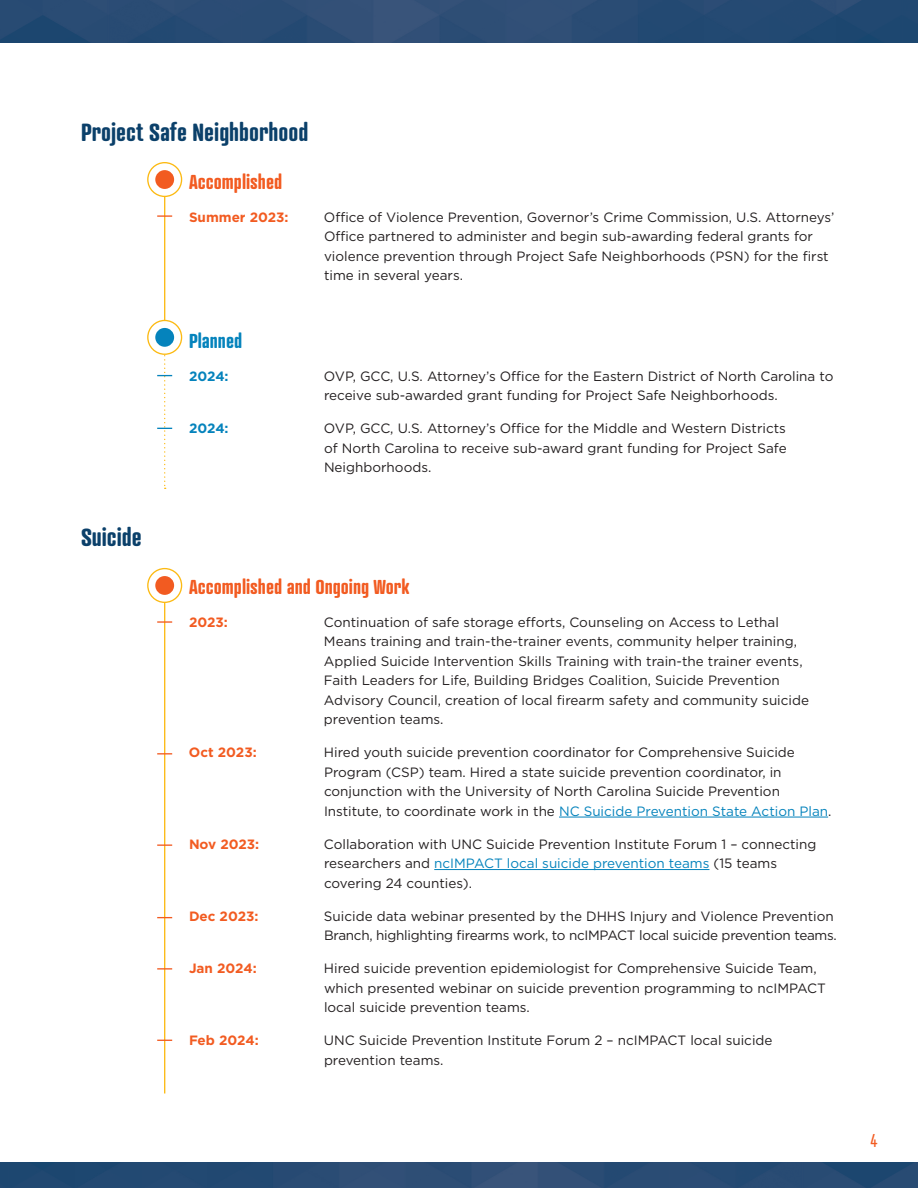
<style>
.page{position:relative;width:918px;height:1188px;background:#fff}
.page>*{position:absolute;margin:0;border:0;box-sizing:border-box;transform-origin:0 0}
.t1{font:700 24px "Atrament";color:#0b406a}
.t2{font:700 19.5px "Atrament";color:#f25b21}
.t3{font:700 19.5px "Atrament";color:#0583bc}
.t4{font:18px "Atrament";color:#f25b21}
.t5{font:13.5px/19.5px "Gotham";color:#231f20}
.t6{font:13.5px/19.5px "Gotham";letter-spacing:-.02em;color:#231f20}
.t7{font:700 13.5px "Gotham";color:#f25b21}
.t8{font:700 13.5px "Gotham";letter-spacing:-.01em;color:#0583bc}
.s1{color:#0583bc}
</style>
<div class="page">
<img style="left:0;top:0;width:918px;height:42px">
<img style="left:0;top:1162px;width:918px;height:26px">
<hr style="left:559px;top:817px;width:269px;height:1px;background:#0583bc">
<hr style="left:434px;top:869px;width:275px;height:1px;background:#0583bc">
<hr style="left:164px;top:180px;width:1px;height:157px;background:#fcba13">
<svg style="left:148px;top:320px;width:34px;height:34px"></svg>
<div style="left:147px;top:320px;width:35px;height:35px;border:1px solid #fcba13;border-radius:50%"></div>
<div style="left:155px;top:328px;width:19px;height:19px;background:#0583bc;border-radius:50%"></div>
<div style="left:148px;top:163px;width:34px;height:33px;background:#fff;border-radius:50%"></div>
<div style="left:147px;top:162px;width:35px;height:35px;border:1px solid #fcba13;border-radius:50%"></div>
<div style="left:155px;top:170px;width:19px;height:19px;background:#f25b21;border-radius:50%"></div>
<svg style="left:157px;top:215px;width:15px;height:2px"></svg>
<svg style="left:157px;top:343px;width:15px;height:146px"></svg>
<hr style="left:164px;top:586px;width:1px;height:508px;background:#fcba13">
<svg style="left:157px;top:753px;width:15px;height:1px"></svg>
<svg style="left:157px;top:917px;width:15px;height:1px"></svg>
<div style="left:148px;top:569px;width:34px;height:33px;background:#fff;border-radius:50%"></div>
<div style="left:147px;top:568px;width:35px;height:35px;border:1px solid #fcba13;border-radius:50%"></div>
<div style="left:155px;top:576px;width:19px;height:19px;background:#f25b21;border-radius:50%"></div>
<svg style="left:157px;top:621px;width:15px;height:2px"></svg>
<svg style="left:157px;top:844px;width:15px;height:2px"></svg>
<svg style="left:157px;top:968px;width:15px;height:2px"></svg>
<svg style="left:157px;top:1040px;width:15px;height:1px"></svg>
<h2 class="t1" style="left:81px;top:117px;width:229px">Project Safe Neighborhood</h2>
<h3 class="t2" style="left:189px;top:169px;width:95px">Accomplished</h3>
<p class="t7" style="left:189px;top:208px;width:101px">Summer 2023:</p>
<p class="t5" style="left:324px;top:207px;width:512px">Office of Violence Prevention, Governor’s Crime Commission, U.S. Attorneys’ Office partnered to administer and begin sub-awarding federal grants for violence prevention through Project Safe Neighborhoods (PSN) for the first time in several years.</p>
<h2 class="t1" style="left:81px;top:522px;width:62px">Suicide</h2>
<h3 class="t3" style="left:189px;top:328px;width:55px">Planned</h3>
<p class="t8" style="left:189px;top:367px;width:41px">2024:</p>
<p class="t5" style="left:324px;top:366px;width:511px">OVP, GCC, U.S. Attorney’s Office for the Eastern District of North Carolina to receive sub-awarded grant funding for Project Safe Neighborhoods.</p>
<p class="t8" style="left:189px;top:419px;width:41px">2024:</p>
<p class="t5" style="left:324px;top:418px;width:464px;text-align:justify">OVP, GCC, U.S. Attorney’s Office for the Middle and Western Districts of North Carolina to receive sub-award grant funding for Project Safe Neighborhoods.</p>
<h3 class="t2" style="left:189px;top:574px;width:222px">Accomplished and Ongoing Work</h3>
<p class="t7" style="left:189px;top:613px;width:40px">2023:</p>
<p class="t5" style="left:324px;top:612px;width:487px">Continuation of safe storage efforts, Counseling on Access to Lethal Means training and train-the-trainer events, community helper training, Applied Suicide Intervention Skills Training with train-the trainer events, Faith Leaders for Life, Building Bridges Coalition, Suicide Prevention Advisory Council, creation of local firearm safety and community suicide prevention teams.</p>
<p class="t7" style="left:189px;top:743px;width:69px">Oct 2023:</p>
<p class="t5" style="left:324px;top:742px;width:509px">Hired youth suicide prevention coordinator for Comprehensive Suicide Program (CSP) team. Hired a state suicide prevention coordinator, in conjunction with the University of North Carolina Suicide Prevention Institute, to coordinate work in the <span class="s1">NC Suicide Prevention State Action Plan</span>.</p>
<p class="t7" style="left:189px;top:835px;width:72px">Nov 2023:</p>
<p class="t5" style="left:324px;top:834px;width:494px">Collaboration with UNC Suicide Prevention Institute Forum 1 – connecting researchers and <span class="s1">ncIMPACT local suicide prevention teams</span> (15 teams covering 24 counties).</p>
<p class="t7" style="left:189px;top:907px;width:71px">Dec 2023:</p>
<p class="t6" style="left:324px;top:906px;width:514px">Suicide data webinar presented by the DHHS Injury and Violence Prevention<br>Branch, highlighting firearms work, to ncIMPACT local suicide prevention teams.</p>
<p class="t7" style="left:189px;top:959px;width:69px">Jan 2024:</p>
<p class="t5" style="left:324px;top:958px;width:503px">Hired suicide prevention epidemiologist for Comprehensive Suicide Team, which presented webinar on suicide prevention programming to ncIMPACT local suicide prevention teams.</p>
<p class="t7" style="left:189px;top:1031px;width:71px">Feb 2024:</p>
<p class="t5" style="left:324px;top:1030px;width:450px">UNC Suicide Prevention Institute Forum 2 – ncIMPACT local suicide prevention teams.</p>
<h3 class="t4" style="left:871px;top:1130px;width:8px">4</h3>
</div>
